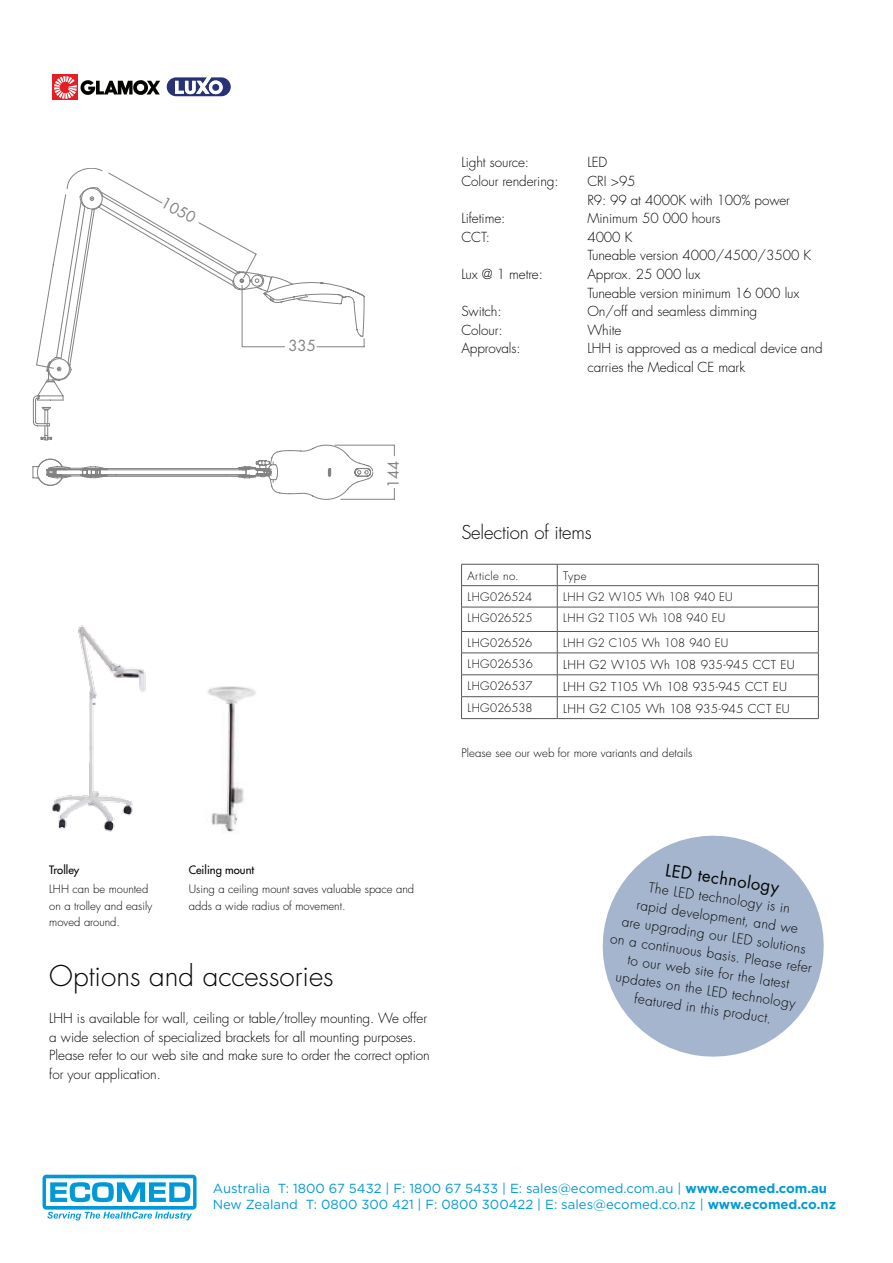
<style>
.page{position:relative;width:893px;height:1263px;background:#fff}
.page>*{position:absolute;margin:0;border:0;box-sizing:border-box;transform-origin:0 0}
.t1{font:300 27.9px "Futura LT Pro";color:#040503}
.t2{font:300 18.6px "Futura";letter-spacing:-.01em;color:#040503}
.t3{font:16.65px "Futura";color:#040503}
.t4{font:14.85px "Futura";color:#040503}
.t5{font:300 13.5px/18.6px "Futura LT Pro";letter-spacing:-.005em;color:#040503}
.t6{font:300 13.5px/18.6px "Futura";color:#040503;text-align:center}
.t7{font:13.2px/15.8px "Gotham";color:#0099d8}
.t8{font:300 12px "Futura LT Pro";letter-spacing:.005em;color:#040503}
.t9{font:300 11.4px "Futura LT Pro";letter-spacing:.01em;color:#040503}
.t10{font:300 11.4px "Futura LT Pro";letter-spacing:.035em;color:#040503}
.t11{font:300 11.25px/16.6px "Futura LT Pro";color:#040503}
.t12{font:500 11.25px "Futura LT Pro";color:#040503}
.s1{font-weight:700}
</style>
<div class="page">
<svg style="left:462px;top:565px;width:356px;height:153px"></svg>
<hr style="left:461px;top:564px;width:96px;height:1px;background:#555654">
<hr style="left:557px;top:564px;width:262px;height:1px;background:#555654">
<svg style="left:461px;top:564px;width:1px;height:154px"></svg>
<hr style="left:461px;top:585px;width:96px;height:1px;background:#555654">
<svg style="left:557px;top:564px;width:1px;height:154px"></svg>
<svg style="left:818px;top:564px;width:1px;height:154px"></svg>
<hr style="left:557px;top:585px;width:262px;height:1px;background:#555654">
<hr style="left:461px;top:607px;width:96px;height:1px;background:#555654">
<hr style="left:461px;top:631px;width:96px;height:1px;background:#555654">
<hr style="left:461px;top:653px;width:96px;height:1px;background:#555654">
<hr style="left:461px;top:674px;width:96px;height:1px;background:#555654">
<hr style="left:461px;top:696px;width:96px;height:1px;background:#555654">
<hr style="left:461px;top:718px;width:96px;height:1px;background:#555654">
<hr style="left:557px;top:607px;width:262px;height:1px;background:#555654">
<hr style="left:557px;top:631px;width:262px;height:1px;background:#555654">
<hr style="left:557px;top:653px;width:262px;height:1px;background:#555654">
<hr style="left:557px;top:674px;width:262px;height:1px;background:#555654">
<hr style="left:557px;top:696px;width:262px;height:1px;background:#555654">
<hr style="left:557px;top:718px;width:262px;height:1px;background:#555654">
<div style="left:53px;top:75px;width:25px;height:25px;background:#e41e25"></div>
<svg style="left:54px;top:76px;width:106px;height:23px"></svg>
<svg style="left:167px;top:77px;width:64px;height:19px"></svg>
<svg style="left:602px;top:835px;width:222px;height:222px;fill:#a5b5ce"></svg>
<img style="left:52px;top:625px;width:94px;height:207px">
<img style="left:207px;top:686px;width:49px;height:146px">
<svg style="left:33px;top:168px;width:362px;height:332px"></svg>
<svg style="left:43px;top:1175px;width:154px;height:45px"></svg>
<p class="t4" style="left:167px;top:193px;width:38px;rotate:28deg">1050</p>
<p class="t4" style="left:288px;top:336px;width:29px">335</p>
<p class="t4" style="left:384px;top:488px;width:29px;rotate:-90deg">144</p>
<p class="t5" style="left:461px;top:153px;width:69px">Light source:</p>
<p class="t5" style="left:587px;top:153px;width:21px">LED</p>
<p class="t5" style="left:461px;top:172px;width:99px">Colour rendering:</p>
<p class="t5" style="left:587px;top:172px;width:204px">CRI &gt;95<br>R9: 99 at 4000K with 100% power</p>
<p class="t5" style="left:461px;top:209px;width:46px">Lifetime:</p>
<p class="t5" style="left:587px;top:209px;width:135px">Minimum 50 000 hours</p>
<p class="t5" style="left:461px;top:228px;width:30px">CCT:</p>
<p class="t5" style="left:587px;top:228px;width:225px">4000 K<br>Tuneable version 4000/4500/3500 K</p>
<p class="t5" style="left:461px;top:265px;width:83px">Lux @ 1 metre:</p>
<p class="t5" style="left:587px;top:265px;width:214px">Approx. 25 000 lux<br>Tuneable version minimum 16 000 lux</p>
<p class="t5" style="left:461px;top:302px;width:42px">Switch:</p>
<p class="t5" style="left:587px;top:302px;width:171px">On/off and seamless dimming</p>
<p class="t5" style="left:461px;top:321px;width:43px">Colour:</p>
<p class="t5" style="left:587px;top:321px;width:36px">White</p>
<p class="t5" style="left:461px;top:339px;width:61px">Approvals:</p>
<p class="t5" style="left:587px;top:339px;width:237px">LHH is approved as a medical device and carries the Medical CE mark</p>
<h2 class="t2" style="left:461px;top:521px;width:132px">Selection of items</h2>
<p class="t10" style="left:468px;top:568px;width:53px">Article no.</p>
<p class="t9" style="left:563px;top:568px;width:25px">Type</p>
<p class="t9" style="left:468px;top:589px;width:66px">LHG026524</p>
<p class="t9" style="left:563px;top:589px;width:171px">LHH G2 W105 Wh 108 940 EU</p>
<p class="t9" style="left:468px;top:611px;width:66px">LHG026525</p>
<p class="t9" style="left:563px;top:611px;width:164px">LHH G2 T105 Wh 108 940 EU</p>
<p class="t9" style="left:468px;top:635px;width:66px">LHG026526</p>
<p class="t9" style="left:563px;top:635px;width:166px">LHH G2 C105 Wh 108 940 EU</p>
<p class="t9" style="left:468px;top:657px;width:67px">LHG026536</p>
<p class="t8" style="left:563px;top:656px;width:233px">LHH G2 W105 Wh 108 935-945 CCT EU</p>
<p class="t9" style="left:468px;top:679px;width:66px">LHG026537</p>
<p class="t8" style="left:563px;top:678px;width:225px">LHH G2 T105 Wh 108 935-945 CCT EU</p>
<p class="t9" style="left:468px;top:700px;width:67px">LHG026538</p>
<p class="t8" style="left:563px;top:700px;width:228px">LHH G2 C105 Wh 108 935-945 CCT EU</p>
<p class="t9" style="left:461px;top:745px;width:233px">Please see our web for more variants and details</p>
<p class="t12" style="left:49px;top:862px;width:31px">Trolley</p>
<p class="t11" style="left:49px;top:880px;width:105px">LHH can be mounted on a trolley and easily moved around.</p>
<p class="t12" style="left:189px;top:862px;width:67px">Ceiling mount</p>
<p class="t11" style="left:189px;top:880px;width:227px">Using a ceiling mount saves valuable space and adds a wide radius of movement.</p>
<h1 class="t1" style="left:49px;top:957px;width:286px">Options and accessories</h1>
<p class="t5" style="left:49px;top:1009px;width:382px">LHH is available for wall, ceiling or table/trolley mounting. We offer a wide selection of specialized brackets for all mounting purposes.<br>Please refer to our web site and make sure to order the correct option for your application.</p>
<p class="t3" style="left:667px;top:859px;width:116px;rotate:9deg">LED technology</p>
<p class="t6" style="left:621px;top:873px;width:205px;rotate:9deg">The LED technology is in<br>rapid development, and we<br>are upgrading our LED solutions<br>on a continuous basis. Please refer to our web site for the latest updates on the LED technology featured in this product.</p>
<p class="t7" style="left:213px;top:1180px;width:625px">Australia T: 1800 67 5432 | F: 1800 67 5433 | E: sales@ecomed.com.au | <span class="s1">www.ecomed.com.au<br></span>New Zealand T: 0800 300 421 | F: 0800 300422 | E: sales@ecomed.co.nz | <span class="s1">www.ecomed.co.nz</span></p>
</div>
